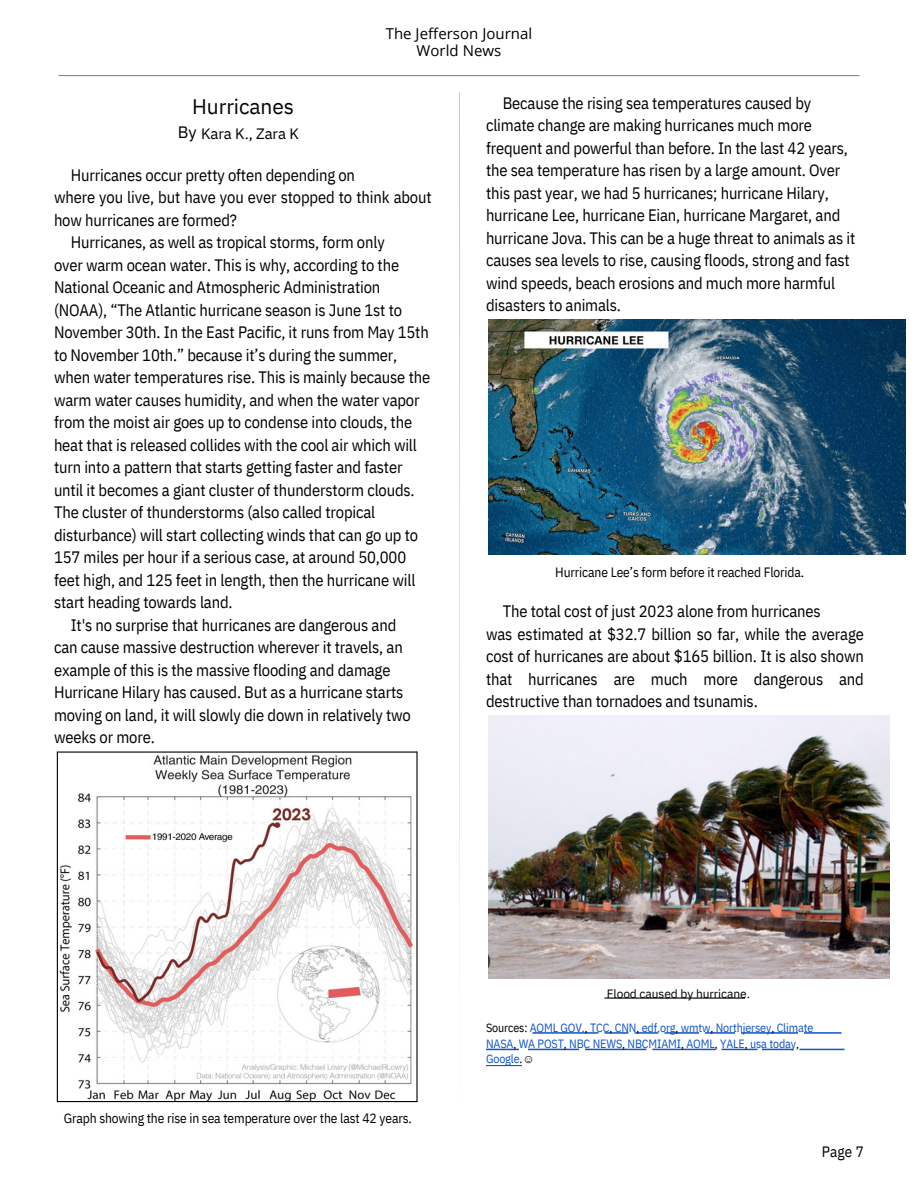
<style>
.page{position:relative;width:918px;height:1188px;background:#fff}
.page>*{position:absolute;margin:0;border:0;box-sizing:border-box;transform-origin:0 0}
.t1{font:21px "IBM Plex Sans";letter-spacing:-.005em;color:#000}
.t2{font:16.5px/22.5px "IBM Plex Sans Cond";letter-spacing:-.01em;color:#000}
.t3{font:15px/16.8px "Open Sans";color:#000;text-align:center}
.t4{font:15px "IBM Plex Sans";letter-spacing:-.005em;color:#000}
.t5{font:15px "IBM Plex Sans Cond";color:#000}
.t6{font:13.5px "IBM Plex Sans Cond";letter-spacing:-.01em;color:#000}
.t7{font:12px/15.8px "IBM Plex Sans Cond";letter-spacing:-.01em;color:#15c}
.t8{font:12px "IBM Plex Sans";letter-spacing:-.005em;color:#000}
.s1{font-size:16.5px}
.s2{color:#000}
.s3{font-family:"Liberation Serif";color:#000}
</style>
<div class="page">
<hr style="left:459px;top:92px;width:1px;height:1042px;background:#b2b2b2">
<hr style="left:486px;top:1065px;width:36px;height:1px;background:#15c">
<hr style="left:604px;top:998px;width:141px;height:1px;background:#000">
<hr style="left:58px;top:75px;width:802px;height:1px;background:#888">
<hr style="left:486px;top:1049px;width:33px;height:1px;background:#15c">
<hr style="left:528px;top:1049px;width:51px;height:1px;background:#15c">
<hr style="left:585px;top:1049px;width:61px;height:1px;background:#15c">
<hr style="left:652px;top:1049px;width:63px;height:1px;background:#15c">
<hr style="left:721px;top:1049px;width:36px;height:1px;background:#15c">
<hr style="left:762px;top:1049px;width:31px;height:1px;background:#15c">
<hr style="left:799px;top:1049px;width:45px;height:1px;background:#15c">
<hr style="left:533px;top:1032px;width:66px;height:2px;background:#15c">
<hr style="left:605px;top:1032px;width:24px;height:2px;background:#15c">
<hr style="left:635px;top:1032px;width:24px;height:2px;background:#15c">
<hr style="left:665px;top:1032px;width:34px;height:2px;background:#15c">
<hr style="left:705px;top:1032px;width:30px;height:2px;background:#15c">
<hr style="left:741px;top:1032px;width:57px;height:2px;background:#15c">
<hr style="left:804px;top:1032px;width:38px;height:2px;background:#15c">
<img style="left:59px;top:755px;width:354px;height:346px">
<hr style="left:57px;top:751px;width:360px;height:2px;background:#000">
<hr style="left:416px;top:751px;width:2px;height:351px;background:#000">
<hr style="left:57px;top:1101px;width:361px;height:1px;background:#000">
<hr style="left:57px;top:752px;width:1px;height:350px;background:#000">
<img style="left:488px;top:320px;width:418px;height:235px">
<img style="left:488px;top:716px;width:402px;height:263px">
<p class="t3" style="left:386px;top:25px;width:148px">The Jefferson Journal<br>World News</p>
<p class="t1" style="left:192px;top:93px;width:103px">Hurricanes</p>
<p class="t4" style="left:178px;top:124px;width:123px"><span class="s1">By</span> Kara K., Zara K</p>
<p class="t2" style="left:71px;top:163px;width:286px">Hurricanes occur pretty often depending on</p>
<p class="t2" style="left:54px;top:186px;width:379px">where you live, but have you ever stopped to think about how hurricanes are formed?</p>
<p class="t2" style="left:71px;top:231px;width:316px">Hurricanes, as well as tropical storms, form only</p>
<p class="t2" style="left:54px;top:253px;width:378px">over warm ocean water. This is why, according to the National Oceanic and Atmospheric Administration (NOAA), “The Atlantic hurricane season is June 1st to November 30th. In the East Pacific, it runs from May 15th to November 10th.” because it’s during the summer, when water temperatures rise. This is mainly because the warm water causes humidity, and when the water vapor from the moist air goes up to condense into clouds, the heat that is released collides with the cool air which will turn into a pattern that starts getting faster and faster</p>
<p class="t2" style="left:54px;top:478px;width:366px">until it becomes a giant cluster of thunderstorm clouds.<br>The cluster of thunderstorms (also called tropical disturbance) will start collecting winds that can go up to 157 miles per hour if a serious case, at around 50,000</p>
<p class="t2" style="left:54px;top:568px;width:363px">feet high, and 125 feet in length, then the hurricane will start heading towards land.</p>
<p class="t2" style="left:71px;top:613px;width:327px">It's no surprise that hurricanes are dangerous and</p>
<p class="t2" style="left:54px;top:636px;width:358px">can cause massive destruction wherever it travels, an example of this is the massive flooding and damage Hurricane Hilary has caused. But as a hurricane starts moving on land, it will slowly die down in relatively two weeks or more.</p>
<p class="t2" style="left:503px;top:91px;width:310px">Because the rising sea temperatures caused by</p>
<p class="t2" style="left:486px;top:114px;width:371px">climate change are making hurricanes much more frequent and powerful than before. In the last 42 years, the sea temperature has risen by a large amount. Over this past year, we had 5 hurricanes; hurricane Hilary, hurricane Lee, hurricane Eian, hurricane Margaret, and hurricane Jova. This can be a huge threat to animals as it causes sea levels to rise, causing floods, strong and fast wind speeds, beach erosions and much more harmful disasters to animals.</p>
<p class="t6" style="left:555px;top:563px;width:251px">Hurricane Lee’s form before it reached Florida.</p>
<p class="t2" style="left:503px;top:600px;width:320px">The total cost of just 2023 alone from hurricanes</p>
<p class="t2" style="left:486px;top:622px;width:379px;text-align:justify">was estimated at $32.7 billion so far, while the average cost of hurricanes are about $165 billion. It is also shown that hurricanes are much more dangerous and destructive than tornadoes and tsunamis.</p>
<p class="t6" style="left:64px;top:1109px;width:350px">Graph showing the rise in sea temperature over the last 42 years.</p>
<p class="t8" style="left:607px;top:986px;width:145px">Flood caused by hurricane.</p>
<p class="t7" style="left:486px;top:1020px;width:329px"><span class="s2">Sources:</span> AOML GOV.<span class="s2">,</span> TCC<span class="s2">,</span> CNN<span class="s2">,</span> edf.org<span class="s2">,</span> wmtw<span class="s2">,</span> Northjersey<span class="s2">,</span> Climate<br>NASA<span class="s2">,</span> WA POST<span class="s2">,</span> NBC NEWS<span class="s2">,</span> NBCMIAMI<span class="s2">,</span> AOML<span class="s2">,</span> YALE<span class="s2">,</span> usa today<span class="s2">,<br></span>Google<span class="s2">.</span><span class="s3">☺</span></p>
<p class="t5" style="left:822px;top:1141px;width:44px">Page 7</p>
</div>
